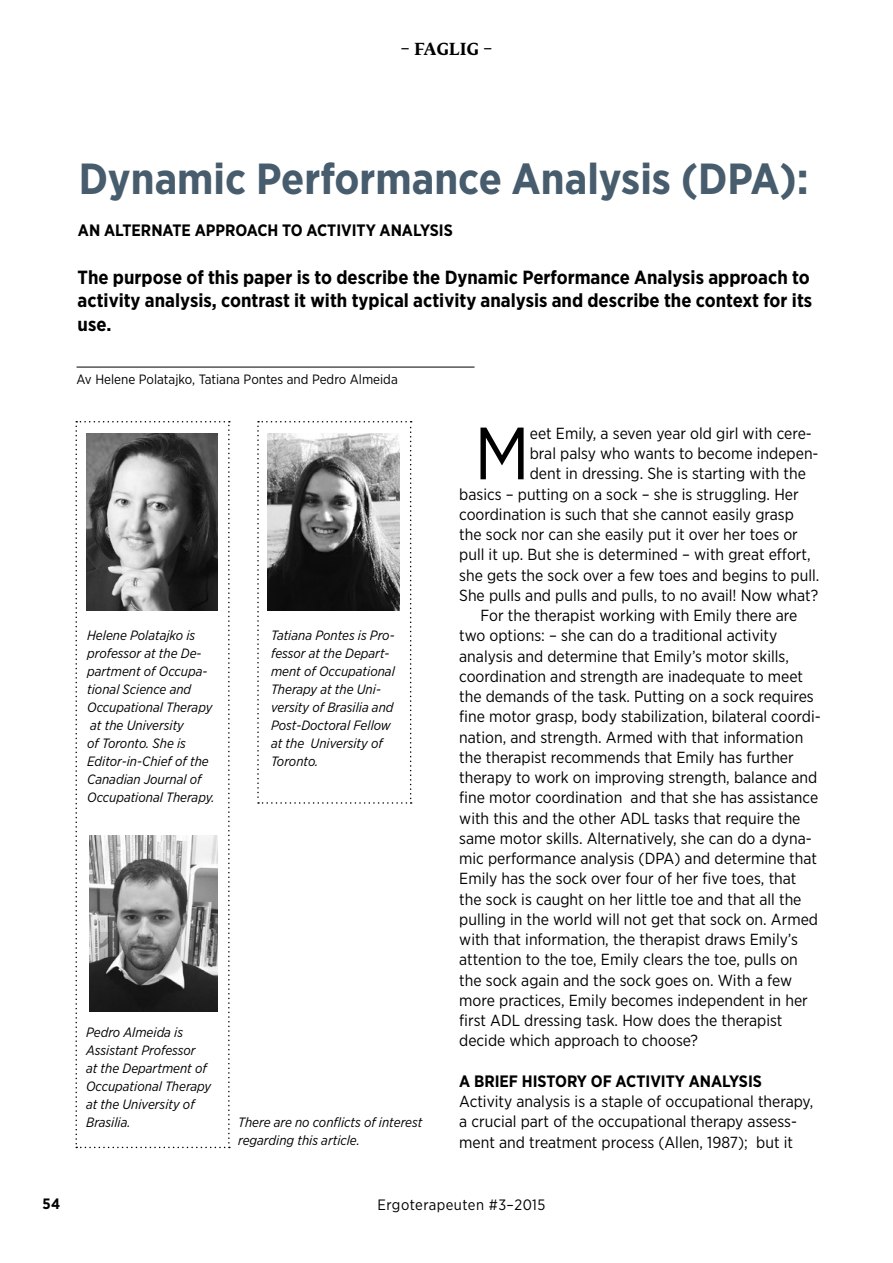
<style>
.page{position:relative;width:893px;height:1263px;background:#fff}
.page>*{position:absolute;margin:0;border:0;box-sizing:border-box;transform-origin:0 0}
.t1{font:73.95px "Gotham Narrow";color:#000}
.t2{font:700 43.5px "Gotham Narrow";color:#475c6d}
.t3{font:700 19.05px/23.2px "Gotham Narrow";color:#000}
.t4{font:700 16.5px "Gotham Narrow";color:#000}
.t5{font:700 16.5px "Fedra Serif B Std";letter-spacing:.015em;color:#000}
.t6{font:16.05px/20.2px "Gotham Narrow";color:#000}
.t7{font:15px "Gotham Narrow";letter-spacing:.03em;color:#000}
.t8{font:700 15px "Gotham Narrow";color:#000}
.t9{font:italic 13.5px/18px "Gotham Narrow";color:#000}
.t10{font:13.5px "Gotham Narrow";color:#000}
</style>
<div class="page">
<hr style="left:77px;top:367px;width:398px;height:1px;background:#000">
<svg style="left:75px;top:421px;width:155px;height:727px"></svg>
<svg style="left:257px;top:421px;width:155px;height:383px"></svg>
<p class="t5" style="left:400px;top:38px;width:93px">– FAGLIG –</p>
<h2 class="t2" style="left:79px;top:151px;width:732px">Dynamic Performance Analysis (DPA):</h2>
<p class="t4" style="left:78px;top:220px;width:376px">AN ALTERNATE APPROACH TO ACTIVITY ANALYSIS</p>
<p class="t3" style="left:78px;top:266px;width:736px">The purpose of this paper is to describe the Dynamic Performance Analysis approach to activity analysis, contrast it with typical activity analysis and describe the context for its use.</p>
<p class="t10" style="left:77px;top:371px;width:323px">Av Helene Polatajko, Tatiana Pontes and Pedro Almeida</p>
<p class="t9" style="left:87px;top:626px;width:129px">Helene Polatajko is professor at the De&shy;partment of Occupa&shy;tional Science and<br>Occupational Therapy at the University<br>of Toronto. She is<br>Editor-in-Chief of the<br>Canadian Journal of<br>Occupational Therapy.</p>
<p class="t9" style="left:271px;top:626px;width:125px">Tatiana Pontes is Pro&shy;fessor at the Depart&shy;ment of Occupational<br>Therapy at the Uni&shy;versity of Brasilia and<br>Post-Doctoral Fellow at the University of<br>Toronto.</p>
<p class="t9" style="left:86px;top:1023px;width:127px">Pedro Almeida is<br>Assistant Professor<br>at the Department of<br>Occupational Therapy at the University of<br>Brasilia.</p>
<p class="t9" style="left:238px;top:1112px;width:186px">There are no conflicts of interest regarding this article.</p>
<h1 class="t1" style="left:474px;top:407px;width:57px">M</h1>
<p class="t6" style="left:530px;top:423px;width:284px">eet Emily, a seven year old girl with cere-</p>
<p class="t6" style="left:530px;top:443px;width:290px">bral palsy who wants to become indepen-</p>
<p class="t6" style="left:530px;top:463px;width:278px">dent in dressing. She is starting with the</p>
<p class="t6" style="left:459px;top:483px;width:341px">basics – putting on a sock – she is struggling. Her</p>
<p class="t6" style="left:459px;top:504px;width:336px">coordination is such that she cannot easily grasp</p>
<p class="t6" style="left:459px;top:524px;width:340px">the sock nor can she easily put it over her toes or</p>
<p class="t6" style="left:459px;top:544px;width:353px">pull it up. But she is determined – with great effort,</p>
<p class="t6" style="left:459px;top:564px;width:362px">she gets the sock over a few toes and begins to pull.</p>
<p class="t6" style="left:459px;top:585px;width:361px">She pulls and pulls and pulls, to no avail! Now what?</p>
<p class="t6" style="left:480px;top:605px;width:318px">For the therapist working with Emily there are</p>
<p class="t6" style="left:459px;top:625px;width:320px">two options: – she can do a traditional activity</p>
<p class="t6" style="left:459px;top:645px;width:331px">analysis and determine that Emily’s motor skills,</p>
<p class="t6" style="left:459px;top:666px;width:345px">coordination and strength are inadequate to meet</p>
<p class="t6" style="left:459px;top:686px;width:356px">the demands of the task. Putting on a sock requires</p>
<p class="t6" style="left:459px;top:706px;width:363px">fine motor grasp, body stabilization, bilateral coordi-</p>
<p class="t6" style="left:459px;top:726px;width:346px">nation, and strength. Armed with that information</p>
<p class="t6" style="left:459px;top:747px;width:336px">the therapist recommends that Emily has further</p>
<p class="t6" style="left:459px;top:767px;width:360px">therapy to work on improving strength, balance and</p>
<p class="t6" style="left:459px;top:787px;width:360px">fine motor coordination and that she has assistance</p>
<p class="t6" style="left:459px;top:807px;width:343px">with this and the other ADL tasks that require the</p>
<p class="t6" style="left:459px;top:828px;width:354px">same motor skills. Alternatively, she can do a dyna-</p>
<p class="t6" style="left:459px;top:848px;width:359px">mic performance analysis (DPA) and determine that</p>
<p class="t6" style="left:459px;top:868px;width:339px">Emily has the sock over four of her five toes, that</p>
<p class="t6" style="left:459px;top:888px;width:344px">the sock is caught on her little toe and that all the</p>
<p class="t6" style="left:459px;top:909px;width:360px">pulling in the world will not get that sock on. Armed</p>
<p class="t6" style="left:459px;top:929px;width:340px">with that information, the therapist draws Emily’s</p>
<p class="t6" style="left:459px;top:949px;width:340px">attention to the toe, Emily clears the toe, pulls on</p>
<p class="t6" style="left:459px;top:969px;width:334px">the sock again and the sock goes on. With a few</p>
<p class="t6" style="left:459px;top:990px;width:350px">more practices, Emily becomes independent in her</p>
<p class="t6" style="left:459px;top:1010px;width:325px">first ADL dressing task. How does the therapist</p>
<p class="t6" style="left:459px;top:1030px;width:240px">decide which approach to choose?</p>
<p class="t4" style="left:459px;top:1070px;width:304px">A BRIEF HISTORY OF ACTIVITY ANALYSIS</p>
<p class="t6" style="left:459px;top:1091px;width:355px">Activity analysis is a staple of occupational therapy, a crucial part of the occupational therapy assess&shy;ment and treatment process (Allen, 1987); but it</p>
<p class="t8" style="left:43px;top:1194px;width:19px">54</p>
<p class="t7" style="left:378px;top:1196px;width:169px">Ergoterapeuten #3–2015</p>
</div>
